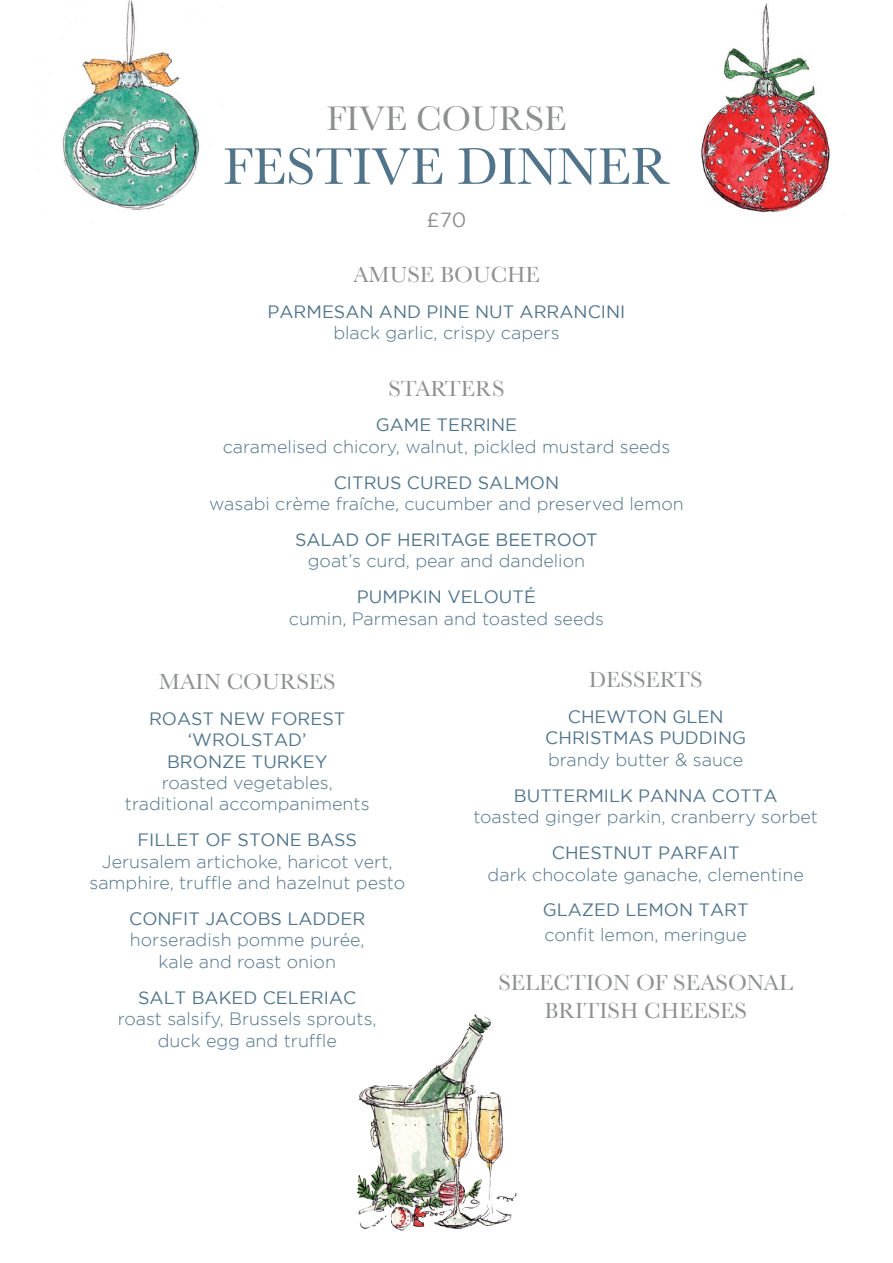
<style>
.page{position:relative;width:893px;height:1263px;background:#fff}
.page>*{position:absolute;margin:0;border:0;box-sizing:border-box;transform-origin:0 0}
.t1{font:53.55px "Baskerville";color:#51748a}
.t2{font:35.7px "Baskerville";color:#8e9090}
.t3{font:22.95px/27.6px "Baskerville";color:#8e9090;text-align:center}
.t4{font:20.4px "Gotham";color:#8e9090}
.t5{font:300 17.85px/21.5px "Gotham";color:#51748a;text-align:center}
.t6{font:17.85px/21.5px "Gotham";color:#51748a;text-align:center}
.t7{font:17.85px "Gotham";color:#51748a}
</style>
<div class="page">
<img style="left:62px;top:0;width:137px;height:223px">
<img style="left:701px;top:3px;width:129px;height:210px">
<img style="left:357px;top:1014px;width:156px;height:217px">
<h2 class="t2" style="left:327px;top:98px;width:241px">FIVE COURSE</h2>
<h1 class="t1" style="left:223px;top:135px;width:448px">FESTIVE DINNER</h1>
<p class="t4" style="left:427px;top:208px;width:41px">£70</p>
<p class="t3" style="left:353px;top:260px;width:188px">AMUSE BOUCHE</p>
<p class="t6" style="left:268px;top:300px;width:359px">PARMESAN AND PINE NUT ARRANCINI</p>
<p class="t5" style="left:333px;top:322px;width:228px">black garlic, crispy capers</p>
<p class="t3" style="left:388px;top:374px;width:117px">STARTERS</p>
<p class="t6" style="left:376px;top:414px;width:143px">GAME TERRINE</p>
<p class="t5" style="left:223px;top:436px;width:449px">caramelised chicory, walnut, pickled mustard seeds</p>
<p class="t6" style="left:334px;top:471px;width:227px">CITRUS CURED SALMON</p>
<p class="t5" style="left:209px;top:493px;width:476px">wasabi crème fraîche, cucumber and preserved lemon</p>
<p class="t7" style="left:295px;top:530px;width:304px">SALAD OF HERITAGE BEETROOT</p>
<p class="t5" style="left:308px;top:550px;width:279px">goat’s curd, pear and dandelion</p>
<p class="t6" style="left:357px;top:586px;width:181px">PUMPKIN VELOUTÉ</p>
<p class="t5" style="left:289px;top:607px;width:317px">cumin, Parmesan and toasted seeds</p>
<p class="t3" style="left:159px;top:667px;width:178px">MAIN COURSES</p>
<p class="t6" style="left:149px;top:707px;width:198px">ROAST NEW FOREST ‘WROLSTAD’<br>BRONZE TURKEY</p>
<p class="t5" style="left:125px;top:772px;width:246px">roasted vegetables, traditional accompaniments</p>
<p class="t6" style="left:137px;top:829px;width:221px">FILLET OF STONE BASS</p>
<p class="t5" style="left:89px;top:850px;width:317px">Jerusalem artichoke, haricot vert, samphire, truffle and hazelnut pesto</p>
<p class="t6" style="left:129px;top:908px;width:238px">CONFIT JACOBS LADDER</p>
<p class="t5" style="left:130px;top:929px;width:236px">horseradish pomme purée, kale and roast onion</p>
<p class="t6" style="left:138px;top:986px;width:220px">SALT BAKED CELERIAC</p>
<p class="t5" style="left:118px;top:1008px;width:260px">roast salsify, Brussels sprouts, duck egg and truffle</p>
<p class="t3" style="left:589px;top:666px;width:115px">DESSERTS</p>
<p class="t6" style="left:545px;top:706px;width:202px">CHEWTON GLEN<br>CHRISTMAS PUDDING</p>
<p class="t5" style="left:548px;top:749px;width:197px">brandy butter &amp; sauce</p>
<p class="t6" style="left:514px;top:784px;width:265px">BUTTERMILK PANNA COTTA</p>
<p class="t5" style="left:473px;top:806px;width:346px">toasted ginger parkin, cranberry sorbet</p>
<p class="t6" style="left:552px;top:842px;width:189px">CHESTNUT PARFAIT</p>
<p class="t5" style="left:488px;top:863px;width:318px">dark chocolate ganache, clementine</p>
<p class="t6" style="left:543px;top:899px;width:208px">GLAZED LEMON TART</p>
<p class="t5" style="left:544px;top:924px;width:204px">confit lemon, meringue</p>
<p class="t3" style="left:498px;top:969px;width:296px">SELECTION OF SEASONAL<br>BRITISH CHEESES</p>
</div>
